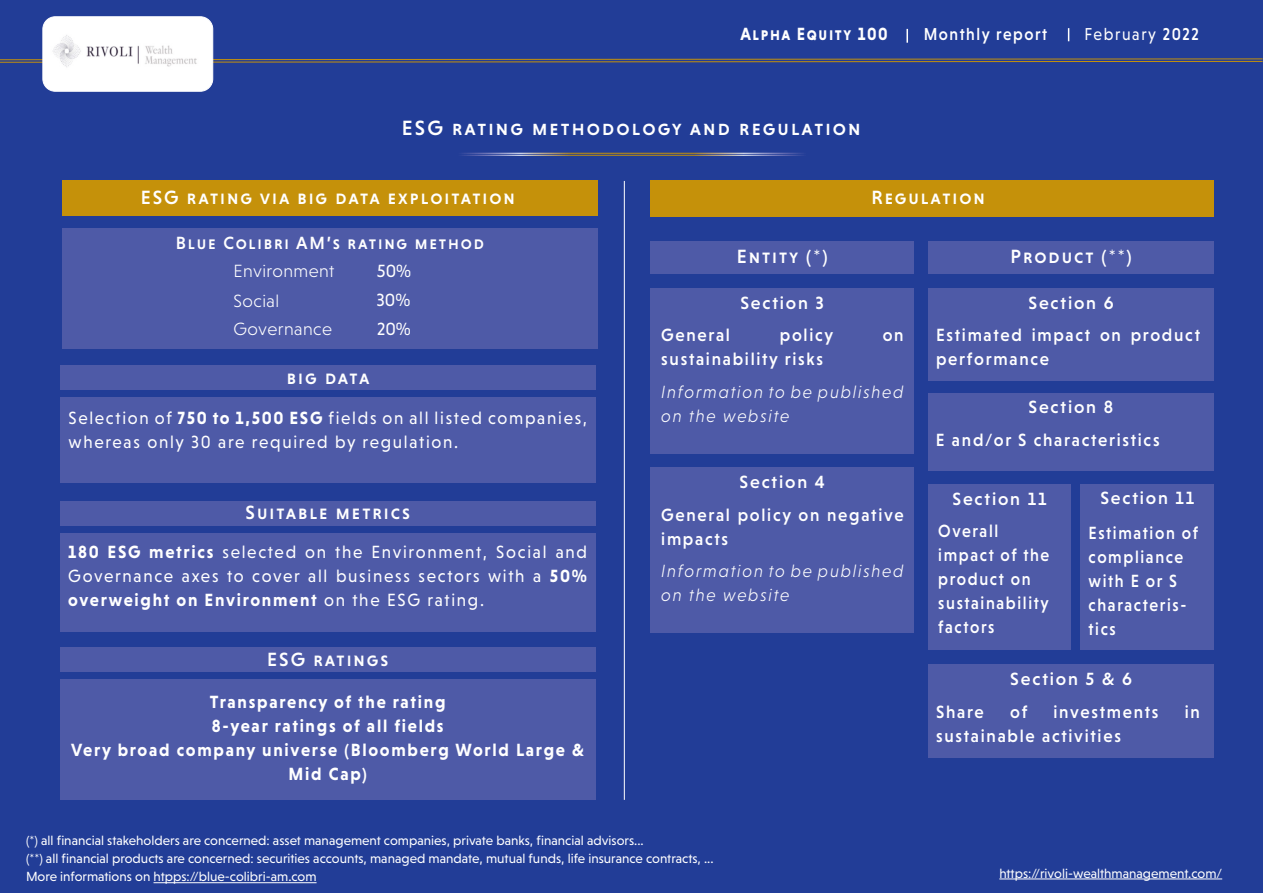
<style>
.page{position:relative;width:1263px;height:893px;background:#223d97}
.page>*{position:absolute;margin:0;border:0;box-sizing:border-box;transform-origin:0 0}
.t1{font:21px "Niveau Grotesk Medium Small Caps";letter-spacing:.1em;color:#fff}
.t2{font:19.5px "Niveau Grotesk Medium Small Caps";letter-spacing:.1em;color:#fff}
.t3{font:18px/24px "Niveau Grotesk";letter-spacing:.1em;color:#fff;scale:.95 1}
.t4{font:500 18px/24px "Niveau Grotesk";letter-spacing:.1em;color:#fff;scale:.95 1}
.t5{font:700 18px/24px "Niveau Grotesk";letter-spacing:.1em;color:#fff;text-align:center;scale:.95 1}
.t6{font:500 18px/24px "Niveau Grotesk";letter-spacing:.1em;color:#fff;scale:.9 1}
.t7{font:italic 300 18px/24px "Niveau Grotesk";letter-spacing:.1em;color:#fff;scale:.95 1}
.t8{font:500 18px "Niveau Grotesk";letter-spacing:.1em;color:#fff}
.t9{font:18px "Niveau Grotesk Medium Small Caps";letter-spacing:.1em;color:#fff}
.t10{font:300 18px "Niveau Grotesk";letter-spacing:.025em;color:#fff}
.t11{font:18px "Niveau Grotesk Bold Small Caps";letter-spacing:.1em;color:#fff;scale:.9 1}
.t12{font:18px "Niveau Grotesk";letter-spacing:.1em;color:#fff}
.t13{font:500 17.55px "Niveau Grotesk";letter-spacing:.1em;color:#fff;scale:.9 1}
.t14{font:17.55px "Niveau Grotesk";letter-spacing:.1em;color:#fff;scale:.9 1}
.t15{font:13.5px "Niveau Grotesk";color:#fff}
.s1{font-weight:500}
.s2{font-weight:700}
</style>
<div class="page">
<svg style="left:1068px;top:28px;width:1px;height:13px"></svg>
<svg style="left:906px;top:29px;width:2px;height:14px"></svg>
<hr style="left:999px;top:879px;width:223px;height:1px;background:#fff">
<svg style="left:0;top:58px;width:1263px;height:6px"></svg>
<div style="left:43px;top:17px;width:170px;height:74px;background:#fff;border-radius:12px"></div>
<div style="left:43px;top:16px;width:170px;height:76px;border:1px solid #fff;border-radius:12px"></div>
<img style="left:53px;top:35px;width:144px;height:32px">
<div style="left:62px;top:181px;width:536px;height:35px;background:#c5910a"></div>
<div style="left:60px;top:365px;width:536px;height:25px;background:#4e5aa7"></div>
<div style="left:62px;top:228px;width:536px;height:120px;background:#4e5aa7"></div>
<div style="left:60px;top:398px;width:536px;height:85px;background:#4e5aa7"></div>
<div style="left:60px;top:501px;width:536px;height:25px;background:#4e5aa7"></div>
<div style="left:60px;top:533px;width:536px;height:98px;background:#4e5aa7"></div>
<div style="left:60px;top:647px;width:536px;height:25px;background:#4e5aa7"></div>
<div style="left:60px;top:679px;width:536px;height:121px;background:#4e5aa7"></div>
<hr style="left:624px;top:181px;width:1px;height:619px;background:#fff">
<div style="left:650px;top:181px;width:564px;height:36px;background:#c5910a"></div>
<div style="left:650px;top:241px;width:264px;height:33px;background:#4e5aa7"></div>
<div style="left:928px;top:241px;width:286px;height:33px;background:#4e5aa7"></div>
<div style="left:650px;top:288px;width:264px;height:165px;background:#4e5aa7"></div>
<div style="left:650px;top:467px;width:264px;height:166px;background:#4e5aa7"></div>
<div style="left:928px;top:288px;width:286px;height:92px;background:#4e5aa7"></div>
<div style="left:928px;top:484px;width:143px;height:165px;background:#4e5aa7"></div>
<div style="left:1080px;top:484px;width:134px;height:165px;background:#4e5aa7"></div>
<div style="left:928px;top:664px;width:286px;height:94px;background:#4e5aa7"></div>
<div style="left:928px;top:393px;width:286px;height:78px;background:#4e5aa7"></div>
<hr style="left:154px;top:882px;width:163px;height:1px;background:#fff">
<hr style="left:446px;top:155px;width:371px;height:1px;background:#fff">
<hr style="left:446px;top:153px;width:371px;height:1px;background:#fff">
<h3 class="t11" style="left:740px;top:24px;width:165px">Alpha Equity 100</h3>
<p class="t13" style="left:924px;top:24px;width:139px">Monthly report</p>
<p class="t14" style="left:1084px;top:24px;width:129px">February <span class="s1">2022</span></p>
<p class="t1" style="left:402px;top:116px;width:460px">ESG rating methodology and regulation</p>
<p class="t2" style="left:141px;top:186px;width:376px">ESG rating via big data exploitation</p>
<p class="t2" style="left:871px;top:186px;width:115px">Regulation</p>
<p class="t9" style="left:176px;top:233px;width:309px">Blue Colibri AM’s rating method</p>
<p class="t10" style="left:234px;top:260px;width:102px">Environment</p>
<p class="t12" style="left:377px;top:260px;width:36px">50%</p>
<p class="t10" style="left:233px;top:291px;width:47px">Social</p>
<p class="t12" style="left:376px;top:289px;width:35px">30%</p>
<p class="t10" style="left:234px;top:319px;width:100px">Governance</p>
<p class="t12" style="left:377px;top:318px;width:35px">20%</p>
<p class="t2" style="left:287px;top:366px;width:84px">big data</p>
<p class="t3" style="left:68px;top:405px;width:548px">Selection of <span class="s2">750 to 1,500 ESG</span> fields on all listed companies, whereas only 30 are required by regulation.</p>
<p class="t2" style="left:246px;top:501px;width:166px">Suitable metrics</p>
<p class="t3" style="left:68px;top:539px;width:548px;text-align:justify"><span class="s2">180 ESG metrics</span> selected on the Environment, Social and Governance axes to cover all business sectors with a <span class="s2">50% overweight on Environment</span> on the ESG rating.</p>
<p class="t2" style="left:267px;top:648px;width:123px">ESG ratings</p>
<p class="t5" style="left:210px;top:689px;width:250px">Transparency of the rating</p>
<p class="t5" style="left:212px;top:713px;width:246px">8-year ratings of all fields</p>
<p class="t5" style="left:71px;top:737px;width:541px">Very broad company universe (Bloomberg World Large &amp;<br>Mid Cap)</p>
<p class="t2" style="left:737px;top:245px;width:92px">Entity (*)</p>
<p class="t2" style="left:1010px;top:245px;width:123px">Product (**)</p>
<p class="t8" style="left:740px;top:292px;width:85px">Section 3</p>
<p class="t8" style="left:1028px;top:292px;width:87px">Section 6</p>
<p class="t4" style="left:936px;top:323px;width:279px">Estimated impact on product performance</p>
<p class="t4" style="left:661px;top:323px;width:74px">General</p>
<p class="t4" style="left:780px;top:323px;width:58px">policy</p>
<p class="t4" style="left:883px;top:323px;width:24px">on</p>
<p class="t4" style="left:661px;top:347px;width:172px">sustainability risks</p>
<p class="t7" style="left:661px;top:380px;width:257px">Information to be published on the website</p>
<p class="t8" style="left:1028px;top:397px;width:86px">Section 8</p>
<p class="t4" style="left:936px;top:427px;width:237px">E and/or S characteristics</p>
<p class="t8" style="left:740px;top:472px;width:87px">Section 4</p>
<p class="t4" style="left:661px;top:502px;width:257px">General policy on negative impacts</p>
<p class="t7" style="left:661px;top:559px;width:257px">Information to be published on the website</p>
<p class="t8" style="left:1100px;top:488px;width:95px">Section 11</p>
<p class="t6" style="left:1088px;top:521px;width:123px">Estimation of compliance with E or S characteris&shy;tics</p>
<p class="t8" style="left:1010px;top:669px;width:123px">Section 5 &amp; 6</p>
<p class="t8" style="left:952px;top:488px;width:95px">Section 11</p>
<p class="t6" style="left:938px;top:519px;width:125px">Overall impact of the product on sustainability factors</p>
<p class="t4" style="left:936px;top:699px;width:52px">Share</p>
<p class="t4" style="left:1010px;top:699px;width:20px">of</p>
<p class="t4" style="left:1053px;top:699px;width:112px">investments</p>
<p class="t4" style="left:1185px;top:699px;width:17px">in</p>
<p class="t4" style="left:936px;top:723px;width:196px">sustainable activities</p>
<p class="t15" style="left:26px;top:833px;width:619px">(*) all financial stakeholders are concerned: asset management companies, private banks, financial advisors...</p>
<p class="t15" style="left:26px;top:851px;width:689px">(**) all financial products are concerned: securities accounts, managed mandate, mutual funds, life insurance contracts, ...</p>
<p class="t15" style="left:26px;top:869px;width:292px">More informations on htpps://blue-colibri-am.com</p>
<p class="t15" style="left:999px;top:865px;width:224px">https://rivoli-wealthmanagement.com/</p>
</div>
